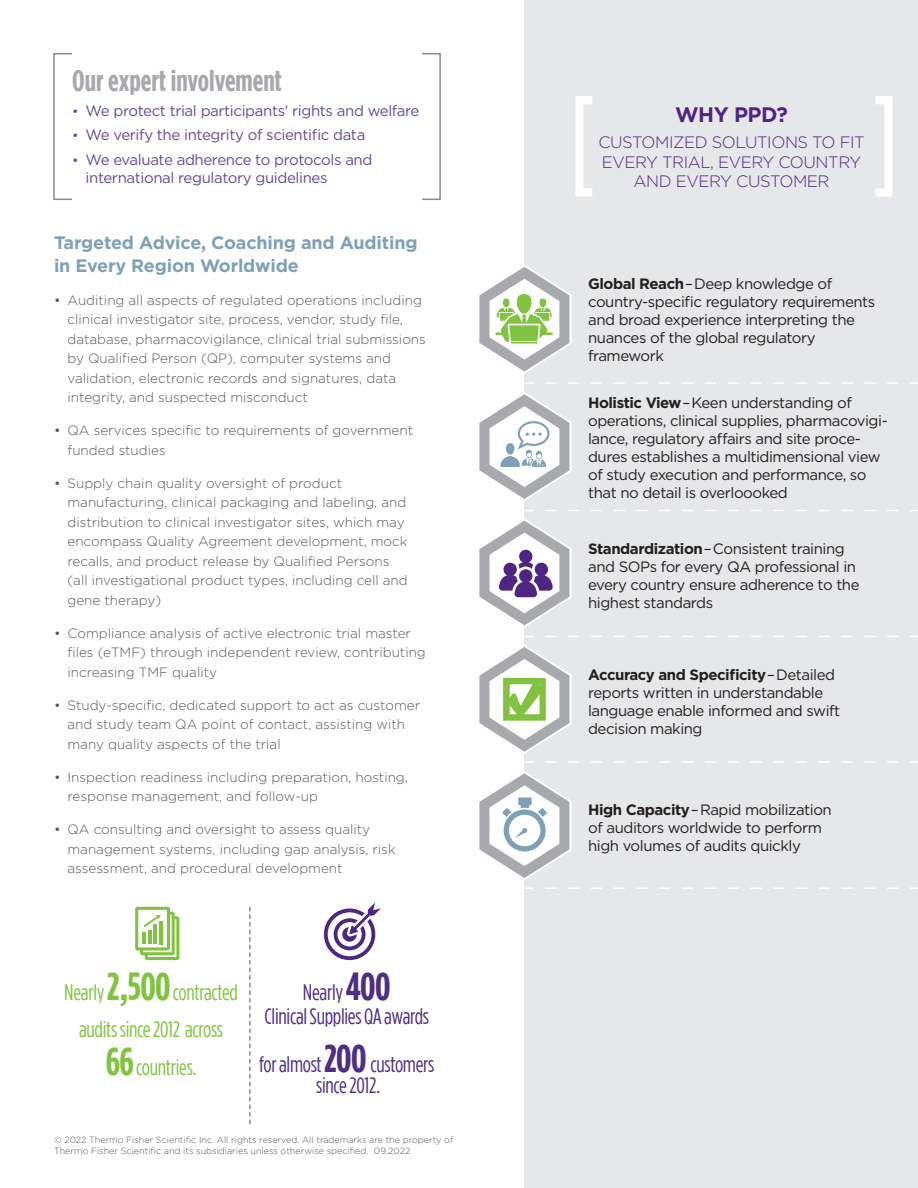
<style>
.page{position:relative;width:918px;height:1188px;background:#fff}
.page>*{position:absolute;margin:0;border:0;box-sizing:border-box;transform-origin:0 0}
.t1{font:700 30px "Gotham Condensed";color:#a8a9ad}
.t2{font:22.35px/24px "Gotham Condensed";letter-spacing:-.015em;color:#4f2d82;text-align:center}
.t3{font:22.35px/37.8px "Gotham Condensed";letter-spacing:-.015em;color:#81c340;text-align:center}
.t4{font:700 21px "Gotham";letter-spacing:-.025em;color:#4e2582}
.t5{font:700 18px/22.5px "Gotham";letter-spacing:-.01em;color:#7ea1b7}
.t6{font:300 16.5px/19.5px "Gotham";letter-spacing:-.025em;color:#4e2582;text-align:center}
.t7{font:15px/18px "Gotham";letter-spacing:-.03em;color:#231f20}
.t8{font:15px/18px "Gotham";letter-spacing:-.025em;color:#684994}
.t9{font:300 13.5px/19.5px "Gotham";color:#57585a}
.t10{font:300 9px/10.8px "Gotham";color:#57585a}
.s1{font-size:13.5px}
.s2{font-weight:400}
.s3{font-weight:700;font-size:39.15px}
.s4{font-weight:700}
</style>
<div class="page">
<div style="left:524px;top:0;width:394px;height:1188px;background:#e6e7e9"></div>
<svg style="left:575px;top:96px;width:17px;height:100px"></svg>
<svg style="left:876px;top:96px;width:16px;height:100px"></svg>
<svg style="left:524px;top:382px;width:394px;height:2px"></svg>
<svg style="left:524px;top:510px;width:394px;height:1px"></svg>
<svg style="left:524px;top:636px;width:394px;height:1px"></svg>
<svg style="left:524px;top:761px;width:394px;height:2px"></svg>
<svg style="left:524px;top:887px;width:394px;height:2px"></svg>
<svg style="left:479px;top:645px;width:93px;height:109px"></svg>
<svg style="left:479px;top:518px;width:93px;height:109px"></svg>
<svg style="left:479px;top:771px;width:93px;height:109px"></svg>
<svg style="left:479px;top:392px;width:93px;height:109px"></svg>
<svg style="left:479px;top:265px;width:93px;height:109px"></svg>
<svg style="left:324px;top:902px;width:57px;height:58px"></svg>
<svg style="left:135px;top:907px;width:44px;height:53px"></svg>
<svg style="left:249px;top:907px;width:2px;height:217px"></svg>
<h1 class="t1" style="left:72px;top:64px;width:211px">Our expert involvement</h1>
<p class="t8" style="left:72px;top:101px;width:349px"><span class="s1">•</span> We protect trial participants' rights and welfare</p>
<p class="t8" style="left:72px;top:126px;width:295px"><span class="s1">•</span> We verify the integrity of scientific data</p>
<p class="t8" style="left:86px;top:151px;width:288px;text-indent:-14px"><span class="s1">•</span> We evaluate adherence to protocols and international regulatory guidelines</p>
<h3 class="t5" style="left:54px;top:231px;width:365px">Targeted Advice, Coaching and Auditing in Every Region Worldwide</h3>
<p class="t9" style="left:68px;top:290px;width:360px;text-indent:-14px"><span class="s2">•</span> Auditing all aspects of regulated operations including clinical investigator site, process, vendor, study file, database, pharmacovigilance, clinical trial submissions by Qualified Person (QP), computer systems and validation, electronic records and signatures, data integrity, and suspected misconduct</p>
<p class="t9" style="left:68px;top:420px;width:347px;text-indent:-14px"><span class="s2">•</span> QA services specific to requirements of government funded studies</p>
<p class="t9" style="left:68px;top:473px;width:342px;text-indent:-14px"><span class="s2">•</span> Supply chain quality oversight of product manufacturing, clinical packaging and labeling, and distribution to clinical investigator sites, which may encompass Quality Agreement development, mock recalls, and product release by Qualified Persons (all investigational product types, including cell and gene therapy)</p>
<p class="t9" style="left:68px;top:623px;width:360px;text-indent:-14px"><span class="s2">•</span> Compliance analysis of active electronic trial master files (eTMF) through independent review, contributing increasing TMF quality</p>
<p class="t9" style="left:68px;top:695px;width:354px;text-indent:-14px"><span class="s2">•</span> Study-specific, dedicated support to act as customer and study team QA point of contact, assisting with many quality aspects of the trial</p>
<p class="t9" style="left:68px;top:767px;width:342px;text-indent:-14px"><span class="s2">•</span> Inspection readiness including preparation, hosting, response management, and follow-up</p>
<p class="t9" style="left:68px;top:819px;width:330px;text-indent:-14px"><span class="s2">•</span> QA consulting and oversight to assess quality management systems, including gap analysis, risk assessment, and procedural development</p>
<h2 class="t3" style="left:64px;top:973px;width:175px">Nearly <span class="s3">2,500</span> contracted audits since 2012 across<br><span class="s3">66</span> countries.</h2>
<h2 class="t2" style="left:264px;top:979px;width:166px">Nearly <span class="s3">400<br></span>Clinical Supplies QA awards</h2>
<h2 class="t2" style="left:259px;top:1053px;width:177px;line-height:21px">for almost <span class="s3">200</span> customers since 2012.</h2>
<p class="t10" style="left:54px;top:1134px;width:401px">© 2022 Thermo Fisher Scientific Inc. All rights reserved. All trademarks are the property of<br>Thermo Fisher Scientific and its subsidiaries unless otherwise specified. 09.2022</p>
<h3 class="t4" style="left:675px;top:101px;width:114px">WHY PPD?</h3>
<p class="t6" style="left:598px;top:132px;width:268px">CUSTOMIZED SOLUTIONS TO FIT<br>EVERY TRIAL, EVERY COUNTRY<br>AND EVERY CUSTOMER</p>
<p class="t7" style="left:588px;top:275px;width:289px"><span class="s4">Global Reach</span> – Deep knowledge of country-specific regulatory requirements and broad experience interpreting the nuances of the global regulatory framework</p>
<p class="t7" style="left:588px;top:393px;width:301px"><span class="s4">Holistic View</span> – Keen understanding of operations, clinical supplies, pharmacovigi&shy;lance, regulatory affairs and site proce&shy;dures establishes a multidimensional view of study execution and performance, so that no detail is overloooked</p>
<p class="t7" style="left:588px;top:539px;width:273px"><span class="s4">Standardization</span> – Consistent training and SOPs for every QA professional in every country ensure adherence to the highest standards</p>
<p class="t7" style="left:588px;top:665px;width:254px"><span class="s4">Accuracy and Specificity</span> – Detailed reports written in understandable language enable informed and swift decision making</p>
<p class="t7" style="left:588px;top:800px;width:245px"><span class="s4">High Capacity</span> – Rapid mobilization of auditors worldwide to perform high volumes of audits quickly</p>
</div>
